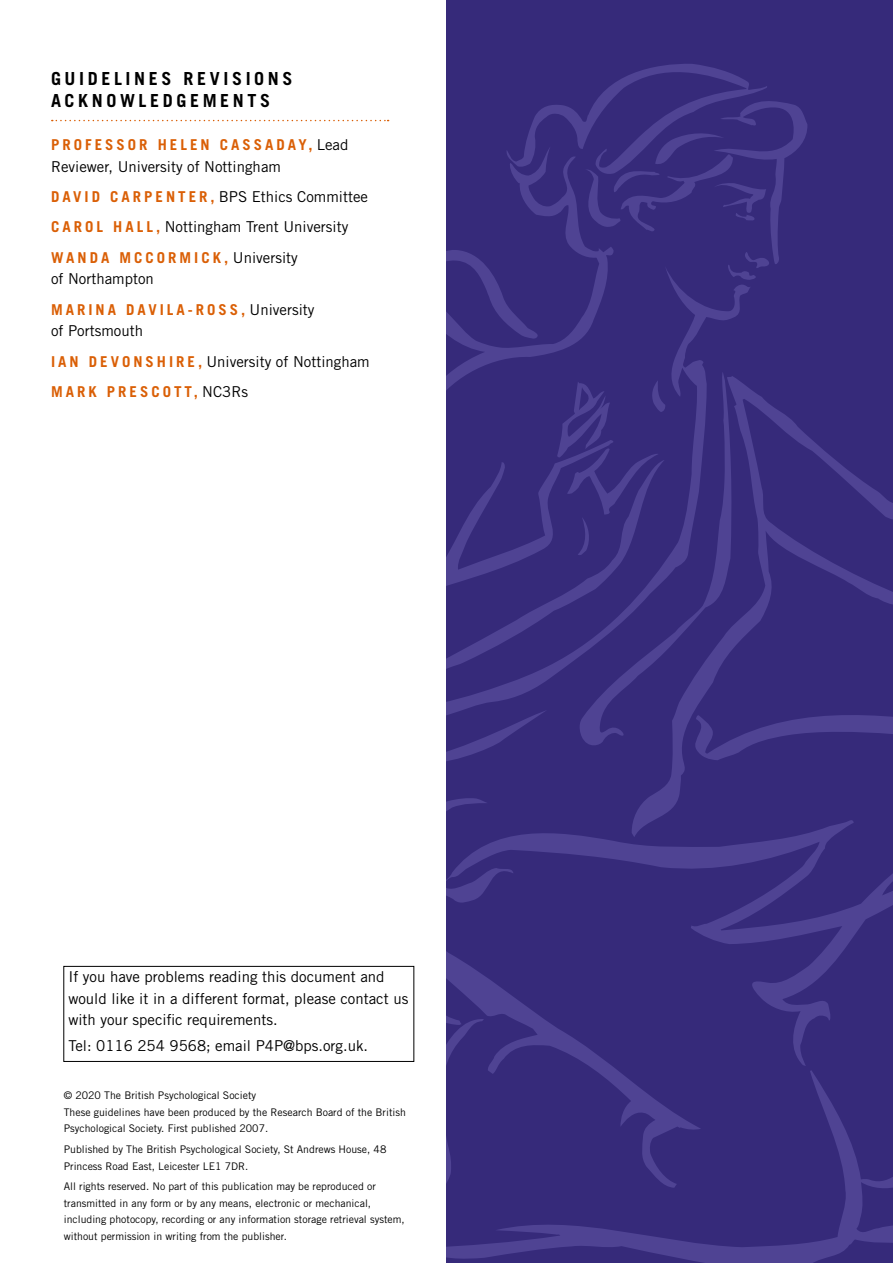
<style>
.page{position:relative;width:893px;height:1263px;background:#fff}
.page>*{position:absolute;margin:0;border:0;box-sizing:border-box;transform-origin:0 0}
.t1{font:700 18px/21.8px "Trade Gothic LT Std";letter-spacing:.2em;color:#000}
.t2{font:15px/30.3px "Trade Gothic LT Std";color:#000}
.t3{font:10.5px/16.5px "Trade Gothic LT Std";color:#000}
.s1{font-weight:700;color:#da5f06}
</style>
<div class="page">
<div style="left:446px;top:0;width:447px;height:1263px;background:#362a7a"></div>
<svg style="left:446px;top:1070px;width:447px;height:193px"></svg>
<svg style="left:446px;top:1188px;width:38px;height:49px"></svg>
<svg style="left:446px;top:1066px;width:255px;height:122px"></svg>
<svg style="left:446px;top:833px;width:447px;height:233px"></svg>
<svg style="left:446px;top:728px;width:73px;height:83px"></svg>
<svg style="left:631px;top:390px;width:262px;height:447px"></svg>
<svg style="left:580px;top:728px;width:110px;height:22px"></svg>
<svg style="left:690px;top:701px;width:203px;height:66px"></svg>
<svg style="left:525px;top:64px;width:282px;height:216px"></svg>
<svg style="left:446px;top:146px;width:305px;height:582px"></svg>
<svg style="left:52px;top:120px;width:337px;height:1px"></svg>
<div style="left:63px;top:966px;width:351px;height:96px;border:1px solid #000"></div>
<h1 class="t1" style="left:51px;top:68px;width:243px">GUIDELINES REVISIONS<br>ACKNOWLEDGEMENTS</h1>
<h2 class="t2" style="left:51px;top:134px;width:299px;line-height:21.8px"><span class="s1">PROFESSOR HELEN CASSADAY,</span> Lead<br>Reviewer, University of Nottingham</h2>
<h2 class="t2" style="left:51px;top:181px;width:318px"><span class="s1">D A V I D C A R P E N T E R ,</span> BPS Ethics Committee<br><span class="s1">C A R O L H A L L ,</span> Nottingham Trent University<br><span class="s1">WANDA MCCORMICK,</span>University</h2>
<h2 class="t2" style="left:51px;top:264px;width:265px">of Northampton<br><span class="s1">MARINA DAVILA-ROSS,</span> University</h2>
<h2 class="t2" style="left:51px;top:316px;width:320px">of Portsmouth<br><span class="s1">I A N D E V O N S H I R E ,</span> University of Nottingham<br><span class="s1">MARK PRESCOTT,</span>NC3Rs</h2>
<h2 class="t2" style="left:68px;top:965px;width:341px;line-height:21.8px">If you have problems reading this document and would like it in a different format, please contact us with your specific requirements.</h2>
<h2 class="t2" style="left:68px;top:1031px;width:301px">Tel: 0116 254 9568; email P4P@bps.org.uk.</h2>
<p class="t3" style="left:64px;top:1087px;width:344px">© 2020 The British Psychological Society<br>These guidelines have been produced by the Research Board of the British<br>Psychological Society. First published 2007.</p>
<p class="t3" style="left:64px;top:1141px;width:324px">Published by The British Psychological Society, St Andrews House, 48<br>Princess Road East, Leicester LE1 7DR.</p>
<p class="t3" style="left:64px;top:1178px;width:342px">All rights reserved. No part of this publication may be reproduced or transmitted in any form or by any means, electronic or mechanical, including photocopy, recording or any information storage retrieval system, without permission in writing from the publisher.</p>
</div>
